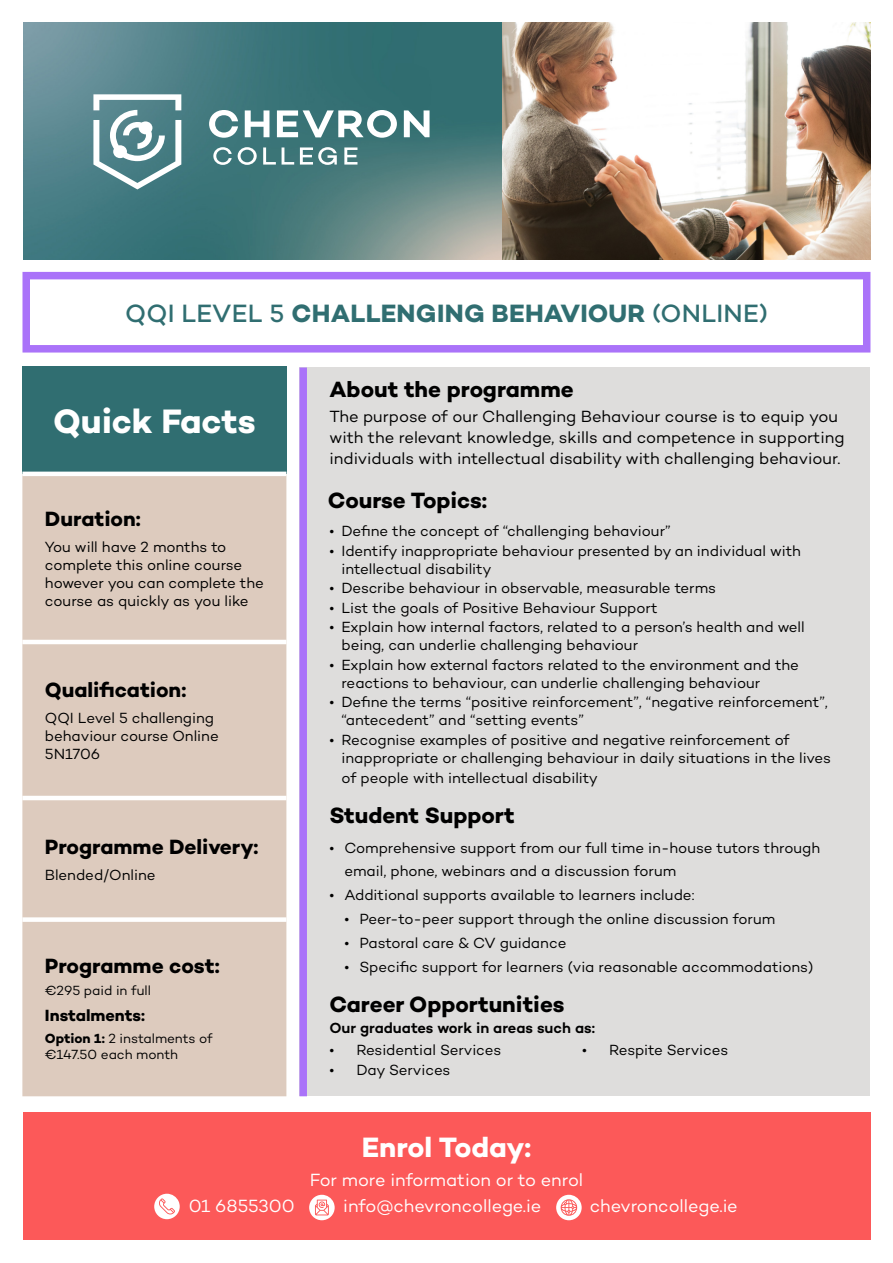
<style>
.page{position:relative;width:893px;height:1263px;background:#fff}
.page>*{position:absolute;margin:0;border:0;box-sizing:border-box;transform-origin:0 0}
.t1{font:700 34.5px "Campton";letter-spacing:-.005em;color:#fff}
.H42{font:700 28.5px "Campton";letter-spacing:-.005em;color:#fff}
.H42-2{font:700 25.5px "Campton";letter-spacing:.01em;color:#306e71}
.H42-3{font:700 22.5px "Campton";color:#000}
.H42-4{font:700 21px "Campton";color:#000}
.Body{font:700 21px "Campton";color:#000}
.Body-2{font:18px "Campton";letter-spacing:-.005em;color:#fff}
.Bullet_Light{font:16.5px/21px "Campton";color:#000}
.Body-3{font:700 16.5px "Campton";color:#000}
.Body-4{font:15px/18px "Campton";letter-spacing:-.005em;color:#000}
.H42-5{font:600 15px "Campton";color:#000}
.Body-5{font:13.5px/16.2px "Campton";letter-spacing:-.005em;color:#000}
.s1{font-weight:500}
.s2{font-weight:700}
</style>
<div class="page">
<div style="left:299px;top:367px;width:570px;height:729px;background:#dedddc"></div>
<div style="left:22px;top:366px;width:264px;height:108px;background:#306e71"></div>
<div style="left:22px;top:476px;width:264px;height:620px;background:#ddcbbe"></div>
<hr style="left:22px;top:472px;width:264px;height:4px;background:#fff">
<hr style="left:22px;top:640px;width:264px;height:4px;background:#fff">
<hr style="left:22px;top:796px;width:264px;height:4px;background:#fff">
<div style="left:22px;top:917px;width:264px;height:5px;background:#fff"></div>
<div style="left:299px;top:367px;width:8px;height:729px;background:#aa73f9"></div>
<img style="left:23px;top:22px;width:493px;height:237px">
<svg style="left:93px;top:94px;width:337px;height:95px"></svg>
<img style="left:502px;top:23px;width:368px;height:236px">
<div style="left:22px;top:272px;width:848px;height:80px;border:8px solid #aa73f9"></div>
<div style="left:22px;top:1112px;width:848px;height:128px;background:#fc5959"></div>
<svg style="left:154px;top:1194px;width:26px;height:25px"></svg>
<svg style="left:556px;top:1195px;width:26px;height:25px"></svg>
<svg style="left:309px;top:1195px;width:26px;height:25px"></svg>
<p class="H42-2" style="left:125px;top:297px;width:644px"><span class="s1">QQI LEVEL 5</span> CHALLENGING BEHAVIOUR <span class="s1">(ONLINE)</span></p>
<p class="t1" style="left:53px;top:400px;width:204px">Quick Facts</p>
<p class="H42-4" style="left:45px;top:506px;width:97px">Duration:</p>
<p class="Body-4" style="left:45px;top:537px;width:220px">You will have 2 months to complete this online course however you can complete the course as quickly as you like</p>
<p class="H42-4" style="left:45px;top:677px;width:143px">Qualification:</p>
<p class="Body-4" style="left:45px;top:708px;width:175px">QQI Level 5 challenging behaviour course Online<br>5N1706</p>
<p class="H42-4" style="left:45px;top:833px;width:215px">Programme Delivery:</p>
<p class="Body-4" style="left:45px;top:865px;width:112px">Blended/Online</p>
<p class="Body" style="left:45px;top:952px;width:176px">Programme cost:</p>
<p class="Body-5" style="left:45px;top:982px;width:108px">€295 paid in full</p>
<p class="Body-3" style="left:45px;top:1005px;width:102px">Instalments:</p>
<p class="Body-5" style="left:45px;top:1030px;width:169px"><span class="s2">Option 1:</span> 2 instalments of €147.50 each month</p>
<p class="H42-3" style="left:329px;top:375px;width:246px">About the programme</p>
<p class="Bullet_Light" style="left:329px;top:406px;width:517px">The purpose of our Challenging Behaviour course is to equip you with the relevant knowledge, skills and competence in supporting individuals with intellectual disability with challenging behaviour.</p>
<h1 class="H42-3" style="left:328px;top:486px;width:161px">Course Topics:</h1>
<p class="Body-4" style="left:329px;top:522px;width:343px">• Define the concept of “challenging behaviour”</p>
<p class="Body-4" style="left:341px;top:541px;width:461px;text-indent:-12px">• Identify inappropriate behaviour presented by an individual with intellectual disability</p>
<p class="Body-4" style="left:329px;top:579px;width:388px">• Describe behaviour in observable, measurable terms</p>
<p class="Body-4" style="left:329px;top:598px;width:330px">• List the goals of Positive Behaviour Support</p>
<p class="Body-4" style="left:341px;top:618px;width:465px;text-indent:-12px">• Explain how internal factors, related to a person’s health and well being, can underlie challenging behaviour</p>
<p class="Body-4" style="left:341px;top:655px;width:459px;text-indent:-12px">• Explain how external factors related to the environment and the reactions to behaviour, can underlie challenging behaviour</p>
<p class="Body-4" style="left:341px;top:693px;width:488px;text-indent:-12px">• Define the terms “positive reinforcement”, “negative reinforcement”, “antecedent” and “setting events”</p>
<p class="Body-4" style="left:341px;top:730px;width:491px;text-indent:-12px">• Recognise examples of positive and negative reinforcement of inappropriate or challenging behaviour in daily situations in the lives</p>
<p class="Body-4" style="left:341px;top:768px;width:258px">of people with intellectual disability</p>
<p class="H42-3" style="left:329px;top:801px;width:187px">Student Support</p>
<p class="Body-4" style="left:344px;top:836px;width:477px;line-height:22.5px;text-indent:-15px">• Comprehensive support from our full time in-house tutors through email, phone, webinars and a discussion forum</p>
<p class="Body-4" style="left:329px;top:885px;width:366px">• Additional supports available to learners include:</p>
<p class="Body-4" style="left:344px;top:909px;width:432px">• Peer-to-peer support through the online discussion forum</p>
<p class="Body-4" style="left:344px;top:933px;width:223px">• Pastoral care &amp; CV guidance</p>
<p class="Body-4" style="left:344px;top:957px;width:470px">• Specific support for learners (via reasonable accommodations)</p>
<p class="H42-3" style="left:329px;top:990px;width:237px">Career Opportunities</p>
<p class="H42-5" style="left:329px;top:1018px;width:267px">Our graduates work in areas such as:</p>
<p class="Body-4" style="left:329px;top:1041px;width:173px">• Residential Services</p>
<p class="Body-4" style="left:329px;top:1060px;width:123px">• Day Services</p>
<p class="Body-4" style="left:582px;top:1041px;width:148px">• Respite Services</p>
<p class="H42" style="left:362px;top:1129px;width:171px">Enrol Today:</p>
<p class="Body-2" style="left:310px;top:1169px;width:275px">For more information or to enrol</p>
<p class="Body-2" style="left:189px;top:1195px;width:107px">01 6855300</p>
<p class="Body-2" style="left:343px;top:1195px;width:200px">info@chevroncollege.ie</p>
<p class="Body-2" style="left:590px;top:1195px;width:149px">chevroncollege.ie</p>
</div>
